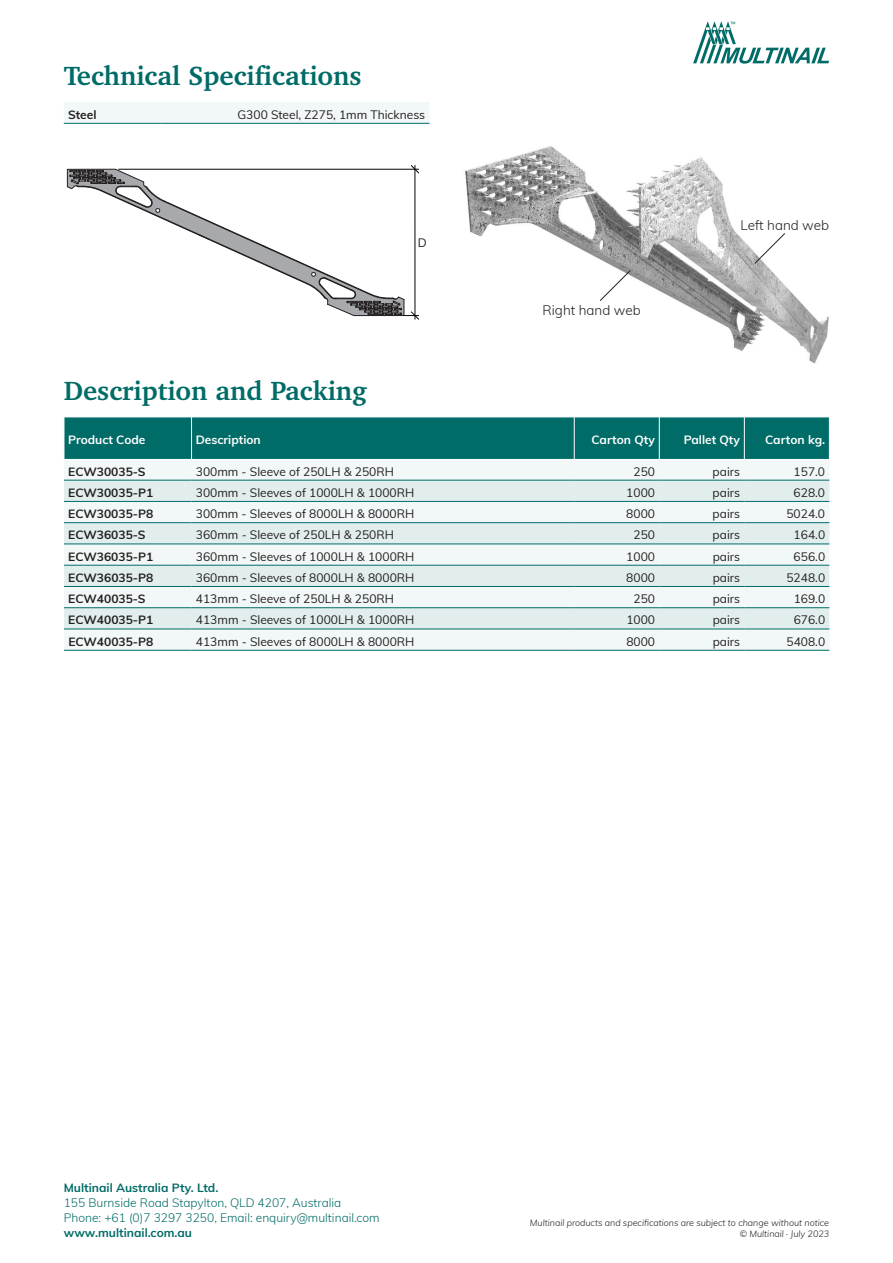
<style>
.page{position:relative;width:893px;height:1263px;background:#fff}
.page>*{position:absolute;margin:0;border:0;box-sizing:border-box;transform-origin:0 0}
.t1{font:700 27px "Charter IT Cby BT";color:#006c67}
.t2{font:300 13.5px "Muli";color:#231f20}
.t3{font:12px "Muli";color:#231f20}
.t4{font:700 12px "Muli";color:#231f20}
.t5{font:300 12px/15px "Muli";color:#006c67}
.t6{font:700 12px "Muli";color:#fff}
.t7{font:700 12px "Muli";color:#006c67}
.t8{font:italic 300 9px/11.2px "Muli";color:#231f20;text-align:right}
</style>
<div class="page">
<div style="left:64px;top:102px;width:365px;height:21px;background:#f2f7f7"></div>
<hr style="left:162px;top:123px;width:267px;height:1px;background:#006c67">
<hr style="left:64px;top:123px;width:98px;height:1px;background:#006c67">
<div style="left:65px;top:418px;width:764px;height:41px;background:#006c67"></div>
<div style="left:64px;top:460px;width:765px;height:190px;background:#f2f7f7"></div>
<svg style="left:64px;top:481px;width:765px;height:148px;fill:#e2eeee"></svg>
<hr style="left:574px;top:417px;width:1px;height:42px;background:#fff">
<hr style="left:659px;top:417px;width:1px;height:42px;background:#fff">
<hr style="left:744px;top:417px;width:1px;height:42px;background:#fff">
<hr style="left:64px;top:650px;width:128px;height:1px;background:#006c67">
<hr style="left:192px;top:650px;width:382px;height:1px;background:#006c67">
<hr style="left:574px;top:650px;width:85px;height:1px;background:#006c67">
<hr style="left:659px;top:650px;width:85px;height:1px;background:#006c67">
<hr style="left:744px;top:650px;width:85px;height:1px;background:#006c67">
<hr style="left:192px;top:480px;width:382px;height:1px;background:#006c67">
<hr style="left:574px;top:480px;width:85px;height:1px;background:#006c67">
<hr style="left:659px;top:480px;width:85px;height:1px;background:#006c67">
<hr style="left:744px;top:480px;width:85px;height:1px;background:#006c67">
<hr style="left:192px;top:501px;width:382px;height:1px;background:#006c67">
<hr style="left:574px;top:501px;width:85px;height:1px;background:#006c67">
<hr style="left:659px;top:501px;width:85px;height:1px;background:#006c67">
<hr style="left:744px;top:501px;width:85px;height:1px;background:#006c67">
<hr style="left:192px;top:522px;width:382px;height:1px;background:#006c67">
<hr style="left:574px;top:522px;width:85px;height:1px;background:#006c67">
<hr style="left:659px;top:522px;width:85px;height:1px;background:#006c67">
<hr style="left:744px;top:522px;width:85px;height:1px;background:#006c67">
<hr style="left:192px;top:544px;width:382px;height:1px;background:#006c67">
<hr style="left:574px;top:544px;width:85px;height:1px;background:#006c67">
<hr style="left:659px;top:544px;width:85px;height:1px;background:#006c67">
<hr style="left:744px;top:544px;width:85px;height:1px;background:#006c67">
<hr style="left:192px;top:565px;width:382px;height:1px;background:#006c67">
<hr style="left:574px;top:565px;width:85px;height:1px;background:#006c67">
<hr style="left:659px;top:565px;width:85px;height:1px;background:#006c67">
<hr style="left:744px;top:565px;width:85px;height:1px;background:#006c67">
<hr style="left:192px;top:586px;width:382px;height:1px;background:#006c67">
<hr style="left:574px;top:586px;width:85px;height:1px;background:#006c67">
<hr style="left:659px;top:586px;width:85px;height:1px;background:#006c67">
<hr style="left:744px;top:586px;width:85px;height:1px;background:#006c67">
<hr style="left:192px;top:607px;width:382px;height:1px;background:#006c67">
<hr style="left:574px;top:607px;width:85px;height:1px;background:#006c67">
<hr style="left:659px;top:607px;width:85px;height:1px;background:#006c67">
<hr style="left:744px;top:607px;width:85px;height:1px;background:#006c67">
<hr style="left:192px;top:629px;width:382px;height:1px;background:#006c67">
<hr style="left:574px;top:629px;width:85px;height:1px;background:#006c67">
<hr style="left:659px;top:629px;width:85px;height:1px;background:#006c67">
<hr style="left:744px;top:629px;width:85px;height:1px;background:#006c67">
<hr style="left:191px;top:417px;width:1px;height:42px;background:#fff">
<hr style="left:64px;top:480px;width:128px;height:1px;background:#006c67">
<hr style="left:64px;top:501px;width:128px;height:1px;background:#006c67">
<hr style="left:64px;top:522px;width:128px;height:1px;background:#006c67">
<hr style="left:64px;top:544px;width:128px;height:1px;background:#006c67">
<hr style="left:64px;top:565px;width:128px;height:1px;background:#006c67">
<hr style="left:64px;top:586px;width:128px;height:1px;background:#006c67">
<hr style="left:64px;top:607px;width:128px;height:1px;background:#006c67">
<hr style="left:64px;top:629px;width:128px;height:1px;background:#006c67">
<svg style="left:67px;top:165px;width:352px;height:155px"></svg>
<img style="left:465px;top:146px;width:364px;height:218px">
<svg style="left:600px;top:270px;width:31px;height:31px"></svg>
<svg style="left:754px;top:233px;width:31px;height:31px"></svg>
<svg style="left:693px;top:21px;width:136px;height:43px"></svg>
<h1 class="t1" style="left:64px;top:59px;width:299px">Technical Specifications</h1>
<p class="t4" style="left:68px;top:106px;width:30px">Steel</p>
<p class="t3" style="left:237px;top:106px;width:189px">G300 Steel, Z275, 1mm Thickness</p>
<p class="t3" style="left:418px;top:234px;width:10px">D</p>
<h1 class="t1" style="left:64px;top:374px;width:305px">Description and Packing</h1>
<p class="t2" style="left:543px;top:300px;width:100px">Right hand web</p>
<p class="t2" style="left:741px;top:215px;width:90px">Left hand web</p>
<p class="t6" style="left:68px;top:431px;width:79px">Product Code</p>
<p class="t6" style="left:196px;top:431px;width:67px">Description</p>
<p class="t6" style="left:591px;top:431px;width:65px">Carton Qty</p>
<p class="t6" style="left:684px;top:431px;width:58px">Pallet Qty</p>
<p class="t6" style="left:765px;top:431px;width:61px">Carton kg.</p>
<p class="t4" style="left:68px;top:462px;width:79px">ECW30035-S</p>
<p class="t3" style="left:196px;top:462px;width:200px">300mm - Sleeve of 250LH &amp; 250RH</p>
<p class="t3" style="left:633px;top:462px;width:23px">250</p>
<p class="t3" style="left:713px;top:462px;width:29px">pairs</p>
<p class="t3" style="left:794px;top:462px;width:33px">157.0</p>
<p class="t4" style="left:68px;top:484px;width:87px">ECW30035-P1</p>
<p class="t3" style="left:196px;top:484px;width:220px">300mm - Sleeves of 1000LH &amp; 1000RH</p>
<p class="t3" style="left:626px;top:484px;width:30px">1000</p>
<p class="t3" style="left:713px;top:484px;width:29px">pairs</p>
<p class="t3" style="left:794px;top:484px;width:33px">628.0</p>
<p class="t4" style="left:68px;top:505px;width:87px">ECW30035-P8</p>
<p class="t3" style="left:196px;top:505px;width:220px">300mm - Sleeves of 8000LH &amp; 8000RH</p>
<p class="t3" style="left:626px;top:505px;width:30px">8000</p>
<p class="t3" style="left:713px;top:505px;width:29px">pairs</p>
<p class="t3" style="left:786px;top:505px;width:40px">5024.0</p>
<p class="t4" style="left:68px;top:526px;width:79px">ECW36035-S</p>
<p class="t3" style="left:196px;top:526px;width:200px">360mm - Sleeve of 250LH &amp; 250RH</p>
<p class="t3" style="left:633px;top:526px;width:23px">250</p>
<p class="t3" style="left:713px;top:526px;width:29px">pairs</p>
<p class="t3" style="left:794px;top:526px;width:33px">164.0</p>
<p class="t4" style="left:68px;top:547px;width:87px">ECW36035-P1</p>
<p class="t3" style="left:196px;top:548px;width:220px">360mm - Sleeves of 1000LH &amp; 1000RH</p>
<p class="t3" style="left:626px;top:548px;width:30px">1000</p>
<p class="t3" style="left:713px;top:548px;width:29px">pairs</p>
<p class="t3" style="left:794px;top:548px;width:33px">656.0</p>
<p class="t4" style="left:68px;top:569px;width:87px">ECW36035-P8</p>
<p class="t3" style="left:196px;top:569px;width:220px">360mm - Sleeves of 8000LH &amp; 8000RH</p>
<p class="t3" style="left:626px;top:569px;width:30px">8000</p>
<p class="t3" style="left:713px;top:569px;width:29px">pairs</p>
<p class="t3" style="left:786px;top:569px;width:40px">5248.0</p>
<p class="t4" style="left:68px;top:590px;width:79px">ECW40035-S</p>
<p class="t3" style="left:196px;top:590px;width:200px">413mm - Sleeve of 250LH &amp; 250RH</p>
<p class="t3" style="left:633px;top:590px;width:23px">250</p>
<p class="t3" style="left:713px;top:590px;width:29px">pairs</p>
<p class="t3" style="left:794px;top:590px;width:33px">169.0</p>
<p class="t4" style="left:68px;top:611px;width:87px">ECW40035-P1</p>
<p class="t3" style="left:196px;top:611px;width:220px">413mm - Sleeves of 1000LH &amp; 1000RH</p>
<p class="t3" style="left:626px;top:611px;width:30px">1000</p>
<p class="t3" style="left:713px;top:611px;width:29px">pairs</p>
<p class="t3" style="left:794px;top:611px;width:33px">676.0</p>
<p class="t4" style="left:68px;top:633px;width:87px">ECW40035-P8</p>
<p class="t3" style="left:196px;top:633px;width:220px">413mm - Sleeves of 8000LH &amp; 8000RH</p>
<p class="t3" style="left:626px;top:633px;width:30px">8000</p>
<p class="t3" style="left:713px;top:633px;width:29px">pairs</p>
<p class="t3" style="left:786px;top:633px;width:40px">5408.0</p>
<p class="t7" style="left:64px;top:1179px;width:156px">Multinail Australia Pty. Ltd.</p>
<p class="t5" style="left:64px;top:1195px;width:317px">155 Burnside Road Stapylton, QLD 4207, Australia<br>Phone: +61 (0)7 3297 3250, Email: enquiry@multinail.com</p>
<p class="t7" style="left:64px;top:1224px;width:130px">www.multinail.com.au</p>
<p class="t8" style="left:530px;top:1217px;width:301px">Multinail products and specifications are subject to change without notice © Multinail · July 2023</p>
</div>
